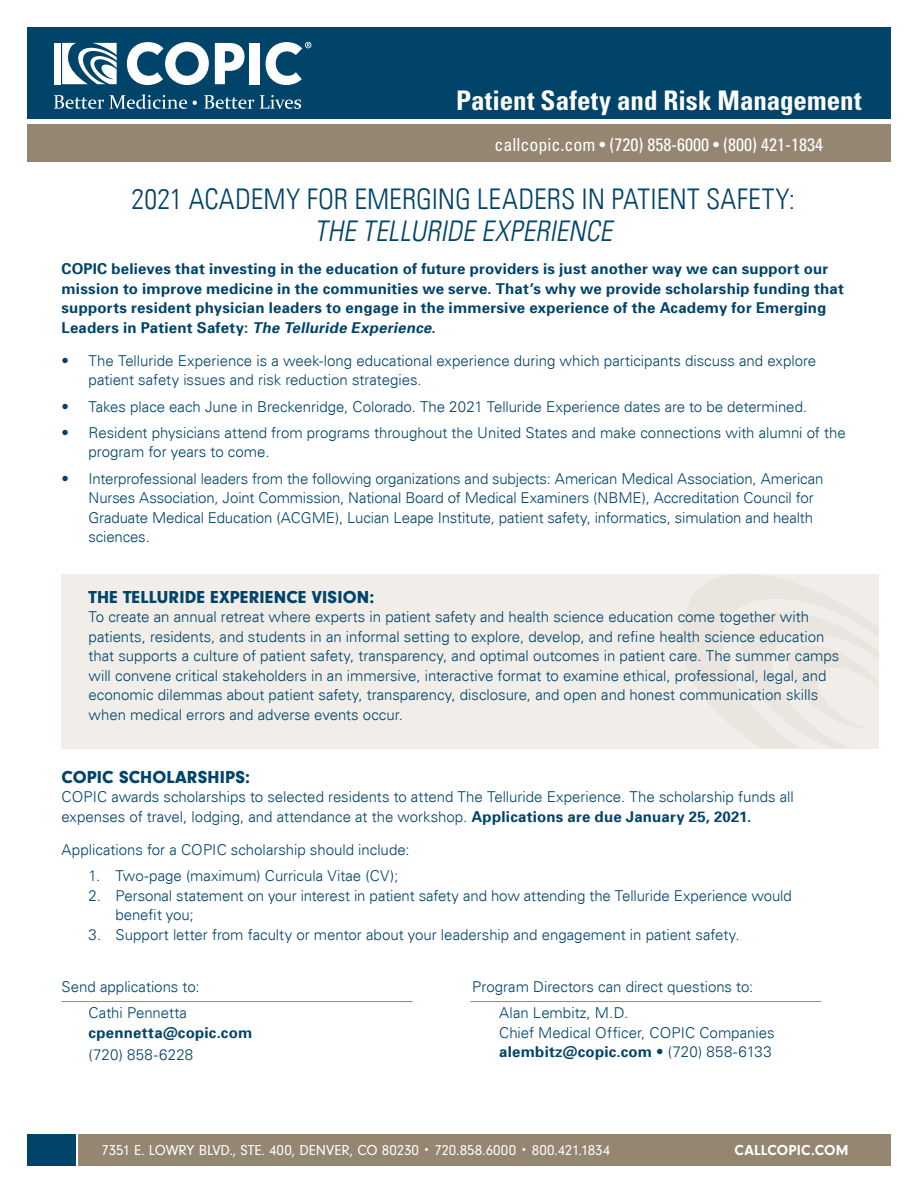
<style>
.page{position:relative;width:918px;height:1188px;background:#fff}
.page>*{position:absolute;margin:0;border:0;box-sizing:border-box;transform-origin:0 0}
.t1{font:300 condensed 28.5px "Univers LT";letter-spacing:.005em;color:#00446a}
.t2{font:italic 300 condensed 28.5px "Univers LT";color:#00446a}
.t3{font:700 condensed 27px "Univers";color:#fff}
.t4{font:900 18px "Neuzeit Gro";letter-spacing:.01em;color:#00446a}
.t5{font:condensed 18px "Univers";color:#fff}
.t6{font:300 15px/19.5px "Univers";letter-spacing:-.005em;color:#00446a}
.t7{font:700 15px/19.5px "Univers 65";letter-spacing:.015em;color:#00446a}
.t8{font:15px "Neuzeit Gro";color:#fff}
.t9{font:700 15px "Neuzeit Gro";letter-spacing:.01em;color:#fff}
.t10{font:300 15px "Univers";letter-spacing:.02em;color:#00446a}
.s1{font-style:italic}
.s2{font-family:"Univers 65";font-weight:700}
.s3{font-family:"Univers";font-weight:300}
.s4{font-size:10.5px}
</style>
<div class="page">
<div style="left:62px;top:574px;width:817px;height:175px;background:#f1eee9"></div>
<div style="left:27px;top:27px;width:864px;height:92px;background:#00446a"></div>
<div style="left:27px;top:124px;width:864px;height:38px;background:#948671"></div>
<div style="left:54px;top:43px;width:7px;height:41px;background:#fff"></div>
<svg style="left:54px;top:94px;width:133px;height:15px"></svg>
<svg style="left:193px;top:101px;width:4px;height:4px"></svg>
<svg style="left:204px;top:95px;width:50px;height:14px"></svg>
<svg style="left:260px;top:95px;width:41px;height:14px"></svg>
<svg style="left:127px;top:42px;width:82px;height:43px"></svg>
<svg style="left:215px;top:43px;width:29px;height:41px"></svg>
<div style="left:250px;top:43px;width:10px;height:41px;background:#fff"></div>
<svg style="left:62px;top:43px;width:55px;height:41px"></svg>
<svg style="left:266px;top:42px;width:45px;height:43px"></svg>
<div style="left:79px;top:1134px;width:812px;height:31px;background:#948671"></div>
<div style="left:27px;top:1134px;width:48px;height:31px;background:#00446a"></div>
<hr style="left:62px;top:1001px;width:351px;height:1px;background:#948671">
<hr style="left:470px;top:1001px;width:351px;height:1px;background:#948671">
<h2 class="t3" style="left:456px;top:84px;width:407px">Patient Safety and Risk Management</h2>
<p class="t5" style="left:494px;top:134px;width:330px">callcopic.com • (720) 858-6000 • (800) 421-1834</p>
<h1 class="t1" style="left:132px;top:182px;width:665px">2021 ACADEMY FOR EMERGING LEADERS IN PATIENT SAFETY:</h1>
<h1 class="t2" style="left:314px;top:213px;width:306px">THE TELLURIDE EXPERIENCE</h1>
<p class="t7" style="left:62px;top:259px;width:784px">COPIC believes that investing in the education of future providers is just another way we can support our mission to improve medicine in the communities we serve. That’s why we provide scholarship funding that supports resident physician leaders to engage in the immersive experience of the Academy for Emerging<br>L e a d e r s i n Pa t i e n t S afety : <span class="s1">The Telluride Experience</span>.</p>
<p class="t6" style="left:89px;top:351px;width:729px;text-indent:-27px">• The Telluride Experience is a week-long educational experience during which participants discuss and explore patient safety issues and risk reduction strategies.</p>
<p class="t6" style="left:62px;top:397px;width:747px">• Takes place each June in Breckenridge, Colorado. The 2021 Telluride Experience dates are to be determined.</p>
<p class="t6" style="left:89px;top:423px;width:759px;text-indent:-27px">• Resident physicians attend from programs throughout the United States and make connections with alumni of the program for years to come.</p>
<p class="t6" style="left:89px;top:469px;width:736px;text-indent:-27px">• Interprofessional leaders from the following organizations and subjects: American Medical Association, American Nurses Association, Joint Commission, National Board of Medical Examiners (NBME), Accreditation Council for Graduate Medical Education (ACGME), Lucian Leape Institute, patient safety, informatics, simulation and health sciences.</p>
<p class="t4" style="left:89px;top:587px;width:287px">THE TELLURIDE EXPERIENCE VISION:</p>
<p class="t6" style="left:89px;top:607px;width:752px">To create an annual retreat where experts in patient safety and health science education come together with patients, residents, and students in an informal setting to explore, develop, and refine health science education that supports a culture of patient safety, transparency, and optimal outcomes in patient care. The summer camps will convene critical stakeholders in an immersive, interactive format to examine ethical, professional, legal, and economic dilemmas about patient safety, transparency, disclosure, and open and honest communication skills when medical errors and adverse events occur.</p>
<p class="t4" style="left:62px;top:767px;width:190px">COPIC SCHOLARSHIPS:</p>
<p class="t6" style="left:62px;top:787px;width:734px">COPIC awards scholarships to selected residents to attend The Telluride Experience. The scholarship funds all expenses of travel, lodging, and attendance at the workshop. <span class="s2">Applications are due January 25, 2021.</span></p>
<p class="t6" style="left:62px;top:840px;width:350px">Applications for a COPIC scholarship should include:</p>
<p class="t6" style="left:89px;top:866px;width:311px">1. Two-page (maximum) Curricula Vitae (CV);</p>
<p class="t6" style="left:116px;top:886px;width:678px;text-indent:-27px">2. Personal statement on your interest in patient safety and how attending the Telluride Experience would benefit you;</p>
<p class="t6" style="left:89px;top:925px;width:653px">3. Support letter from faculty or mentor about your leadership and engagement in patient safety.</p>
<p class="t6" style="left:89px;top:974px;width:113px;line-height:26.2px;text-indent:-27px">Send applications to:<br>Cathi Pennetta</p>
<p class="t7" style="left:89px;top:1022px;width:165px">cpennetta@copic.com</p>
<p class="t10" style="left:89px;top:1046px;width:106px">(720) 858-6228</p>
<p class="t6" style="left:499px;top:974px;width:255px;line-height:26.2px;text-indent:-27px">Program Directors can direct questions to:<br>Alan Lembitz, M.D.</p>
<p class="t6" style="left:499px;top:1023px;width:277px">Chief Medical Officer, COPIC Companies</p>
<p class="t7" style="left:499px;top:1042px;width:274px">alembitz@copic.com <span class="s3">• (720) 858-6133</span></p>
<p class="t8" style="left:102px;top:1141px;width:510px">7351 E. LOWRY BLVD., STE. 400, DENVER, CO 80230 <span class="s4">•</span> 720.858.6000 <span class="s4">•</span> 800.421.1834</p>
<p class="t9" style="left:735px;top:1141px;width:115px">CALLCOPIC.COM</p>
</div>
